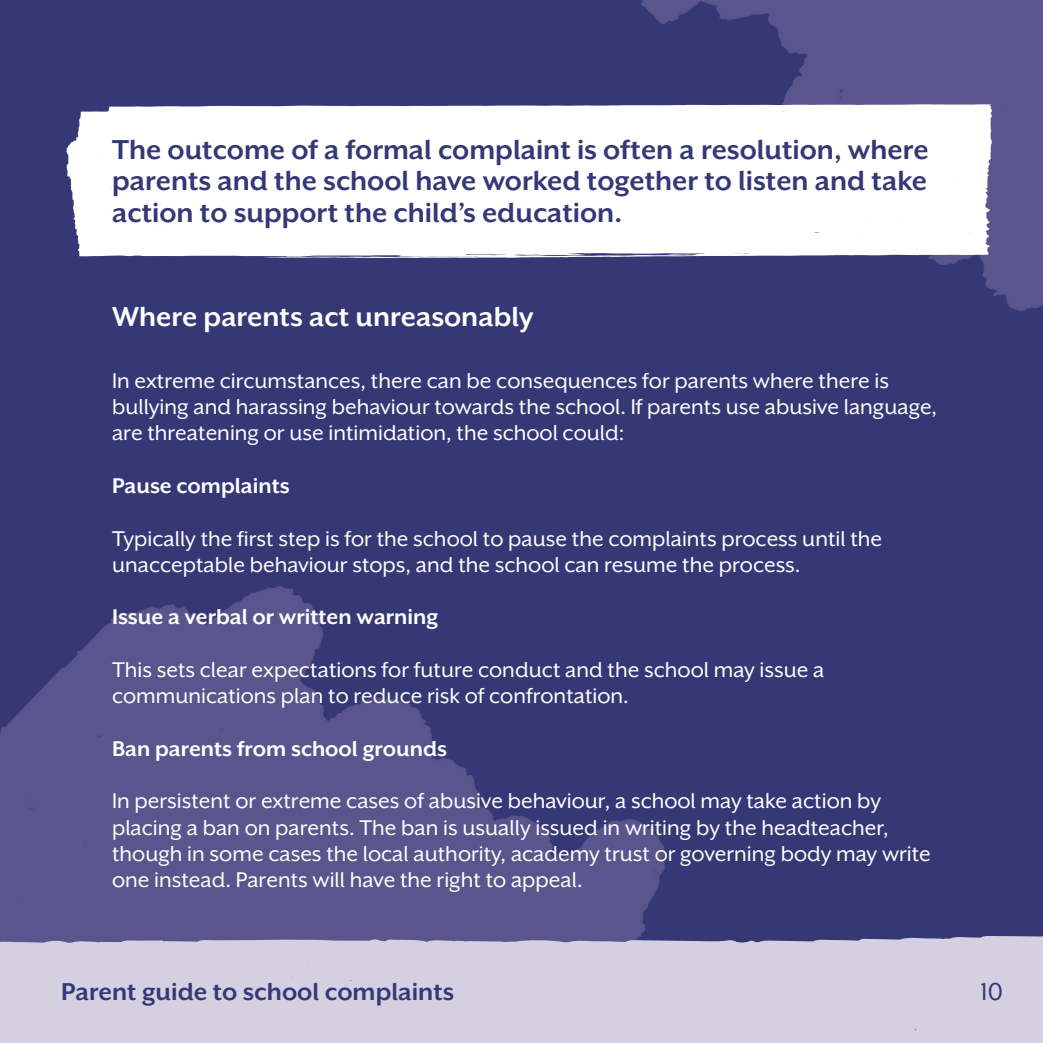
<style>
.page{position:relative;width:1043px;height:1043px;background:#fff}
.page>*{position:absolute;margin:0;border:0;box-sizing:border-box;transform-origin:0 0}
.t1{font:700 31.5px/31.5px "Mr Eaves XL San OT";color:#353875;text-align:justify}
.t2{font:700 31.5px "Mr Eaves XL San OT";color:#fff}
.t3{font:700 28px "Mr Eaves XL San OT";color:#353875}
.t4{font:28px "Mr Eaves XL San OT";color:#353875}
.t5{font:24.5px/26.2px "Mr Eaves XL San OT";color:#fff}
.t6{font:700 24.5px "Mr Eaves XL San OT";color:#fff}
</style>
<div class="page">
<img style="left:0;top:0;width:1042px;height:934px">
<svg style="left:67px;top:104px;width:924px;height:154px"></svg>
<div style="left:0;top:934px;width:1042px;height:108px;background:#d4d0e2"></div>
<p class="t1" style="left:112px;top:133px;width:818px">The outcome of a formal complaint is often a resolution, where parents and the school have worked together to listen and take action to support the child’s education.</p>
<p class="t2" style="left:112px;top:301px;width:423px">Where parents act unreasonably</p>
<p class="t5" style="left:112px;top:367px;width:826px">In extreme circumstances, there can be consequences for parents where there is bullying and harassing behaviour towards the school. If parents use abusive language, are threatening or use intimidation, the school could:</p>
<p class="t6" style="left:112px;top:473px;width:179px">Pause complaints</p>
<p class="t5" style="left:112px;top:525px;width:771px">Typically the first step is for the school to pause the complaints process until the unacceptable behaviour stops, and the school can resume the process.</p>
<p class="t6" style="left:112px;top:604px;width:327px">Issue a verbal or written warning</p>
<p class="t5" style="left:112px;top:656px;width:713px">This sets clear expectations for future conduct and the school may issue a communications plan to reduce risk of confrontation.</p>
<p class="t6" style="left:112px;top:736px;width:336px">Ban parents from school grounds</p>
<p class="t5" style="left:112px;top:787px;width:820px">In persistent or extreme cases of abusive behaviour, a school may take action by placing a ban on parents. The ban is usually issued in writing by the headteacher, though in some cases the local authority, academy trust or governing body may write one instead. Parents will have the right to appeal.</p>
<p class="t3" style="left:61px;top:977px;width:394px">Parent guide to school complaints</p>
<p class="t4" style="left:980px;top:977px;width:24px">10</p>
</div>
